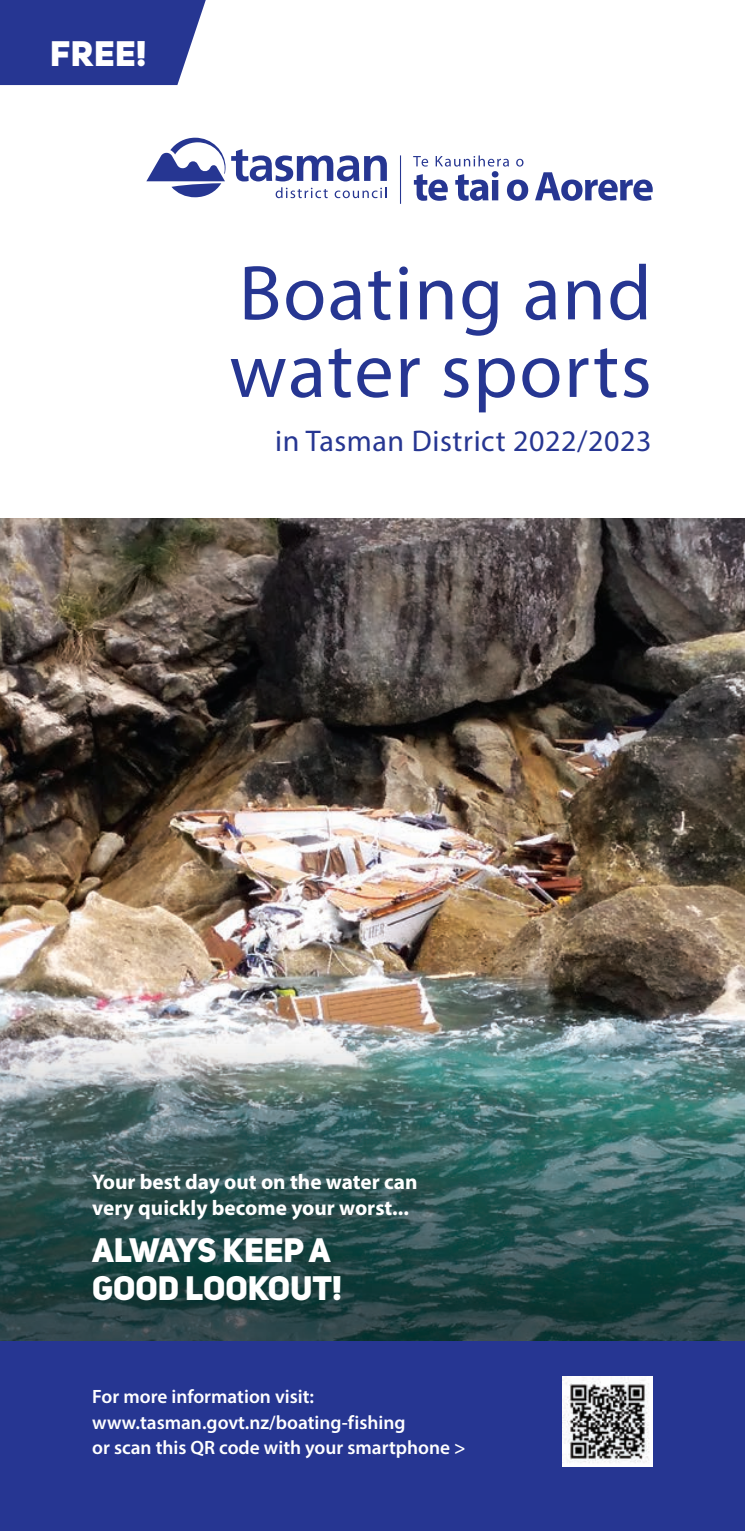
<style>
.page{position:relative;width:745px;height:1531px;background:#fff}
.page>*{position:absolute;margin:0;border:0;box-sizing:border-box;transform-origin:0 0}
.t1{font:78.25px/77.5px "Myriad Pro";letter-spacing:.02em;color:#263692}
.Section_Headline{font:35px "Uni Sans Heavy CAPS";color:#fff}
.Body___Bullet{font:33.5px/37.5px "Uni Sans Heavy CAPS";color:#fff}
.t2{font:30px "Myriad Pro";letter-spacing:.02em;color:#263692}
.BODY_2017{font:700 21.25px/25.8px "Myriad Pro";color:#fff}
.BODY_2017-2{font:600 19.25px/25.8px "Myriad Pro";color:#fff}
</style>
<div class="page">
<img style="left:0;top:519px;width:744px;height:370px">
<img style="left:0;top:889px;width:744px;height:452px">
<svg style="left:0;top:0;width:206px;height:85px;background:#344399"></svg>
<svg style="left:231px;top:149px;width:155px;height:32px"></svg>
<svg style="left:275px;top:187px;width:52px;height:11px"></svg>
<svg style="left:334px;top:187px;width:52px;height:11px"></svg>
<svg style="left:146px;top:138px;width:79px;height:59px"></svg>
<hr style="left:399px;top:155px;width:2px;height:49px;background:#263692">
<svg style="left:413px;top:155px;width:239px;height:46px"></svg>
<div style="left:29px;top:1106px;width:449px;height:181px;background:#231f20;opacity:.75"></div>
<div style="left:0;top:1341px;width:744px;height:190px;background:#263692"></div>
<img style="left:562px;top:1376px;width:90px;height:90px">
<p class="Section_Headline" style="left:50px;top:31px;width:98px">FREE!</p>
<p class="t1" style="left:229px;top:253px;width:423px">Boating and water sports</p>
<p class="t2" style="left:275px;top:422px;width:378px">in Tasman District 2022/2023</p>
<p class="BODY_2017" style="left:92px;top:1168px;width:327px">Your best day out on the water can very quickly become your worst...</p>
<p class="Body___Bullet" style="left:92px;top:1231px;width:251px">ALWAYS KEEP A<br>GOOD LOOKOUT!</p>
<p class="BODY_2017-2" style="left:92px;top:1383px;width:375px">For more information visit: www.tasman.govt.nz/boating-fishing<br>or scan this QR code with your smartphone &gt;</p>
</div>
